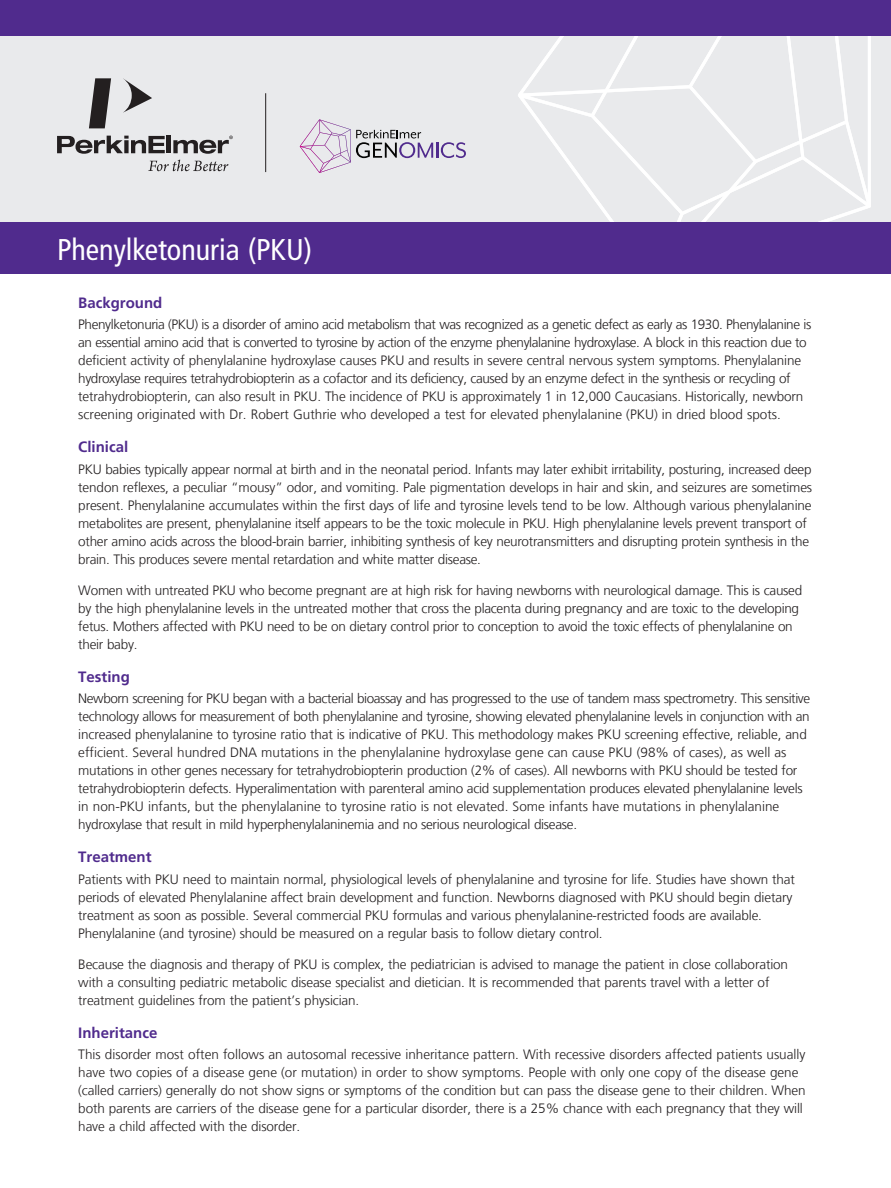
<style>
.page{position:relative;width:891px;height:1188px;background:#fff}
.page>*{position:absolute;margin:0;border:0;box-sizing:border-box;transform-origin:0 0}
.Product_name{font:condensed 30px "Frutiger LT Com";color:#fff}
.Signoff_Address{font:700 15px "Frutiger LT Com";color:#502b8d}
.Signoff_Address-2{font:300 13.5px/18px "Frutiger LT Com";letter-spacing:-.01em;color:#231f20}
.Signoff_Address-3{font:300 13.5px/18px "Frutiger LT Com";letter-spacing:-.03em;color:#231f20}
</style>
<div class="page">
<div style="left:0;top:0;width:891px;height:222px;background:#e6e7e9"></div>
<svg style="left:518px;top:36px;width:353px;height:186px"></svg>
<div style="left:0;top:0;width:891px;height:36px;background:#502b8d"></div>
<svg style="left:300px;top:119px;width:166px;height:54px"></svg>
<svg style="left:57px;top:136px;width:108px;height:18px"></svg>
<hr style="left:167px;top:136px;width:4px;height:17px;background:#231f20">
<svg style="left:123px;top:78px;width:29px;height:35px"></svg>
<svg style="left:89px;top:78px;width:22px;height:50px"></svg>
<svg style="left:173px;top:136px;width:60px;height:18px"></svg>
<svg style="left:148px;top:160px;width:80px;height:11px"></svg>
<hr style="left:265px;top:93px;width:1px;height:79px;background:#231f20">
<div style="left:0;top:222px;width:891px;height:52px;background:#502b8d"></div>
<p class="Product_name" style="left:57px;top:232px;width:257px">Phenylketonuria (PKU)</p>
<p class="Signoff_Address" style="left:78px;top:294px;width:86px">Background</p>
<p class="Signoff_Address-3" style="left:78px;top:316px;width:735px">Phenylketonuria (PKU) is a disorder of amino acid metabolism that was recognized as a genetic defect as early as 1930. Phenylalanine is an essential amino acid that is converted to tyrosine by action of the enzyme phenylalanine hydroxylase. A block in this reaction due to deficient activity of phenylalanine hydroxylase causes PKU and results in severe central nervous system symptoms. Phenylalanine hydroxylase requires tetrahydrobiopterin as a cofactor and its deficiency, caused by an enzyme defect in the synthesis or recycling of tetrahydrobiopterin, can also result in PKU. The incidence of PKU is approximately 1 in 12,000 Caucasians. Historically, newborn screening originated with Dr. Robert Guthrie who developed a test for elevated phenylalanine (PKU) in dried blood spots.</p>
<p class="Signoff_Address" style="left:78px;top:438px;width:52px">Clinical</p>
<p class="Signoff_Address-2" style="left:78px;top:460px;width:735px">PKU babies typically appear normal at birth and in the neonatal period. Infants may later exhibit irritability, posturing, increased deep tendon reflexes, a peculiar “mousy” odor, and vomiting. Pale pigmentation develops in hair and skin, and seizures are sometimes present. Phenylalanine accumulates within the first days of life and tyrosine levels tend to be low. Although various phenylalanine metabolites are present, phenylalanine itself appears to be the toxic molecule in PKU. High phenylalanine levels prevent transport of other amino acids across the blood-brain barrier, inhibiting synthesis of key neurotransmitters and disrupting protein synthesis in the brain. This produces severe mental retardation and white matter disease.</p>
<p class="Signoff_Address-2" style="left:78px;top:582px;width:725px">Women with untreated PKU who become pregnant are at high risk for having newborns with neurological damage. This is caused by the high phenylalanine levels in the untreated mother that cross the placenta during pregnancy and are toxic to the developing fetus. Mothers affected with PKU need to be on dietary control prior to conception to avoid the toxic effects of phenylalanine on their baby.</p>
<p class="Signoff_Address" style="left:78px;top:668px;width:53px">Testing</p>
<p class="Signoff_Address-2" style="left:78px;top:690px;width:734px">Newborn screening for PKU began with a bacterial bioassay and has progressed to the use of tandem mass spectrometry. This sensitive technology allows for measurement of both phenylalanine and tyrosine, showing elevated phenylalanine levels in conjunction with an increased phenylalanine to tyrosine ratio that is indicative of PKU. This methodology makes PKU screening effective, reliable, and efficient. Several hundred DNA mutations in the phenylalanine hydroxylase gene can cause PKU (98% of cases), as well as mutations in other genes necessary for tetrahydrobiopterin production (2% of cases). All newborns with PKU should be tested for tetrahydrobiopterin defects. Hyperalimentation with parenteral amino acid supplementation produces elevated phenylalanine levels in non-PKU infants, but the phenylalanine to tyrosine ratio is not elevated. Some infants have mutations in phenylalanine hydroxylase that result in mild hyperphenylalaninemia and no serious neurological disease.</p>
<p class="Signoff_Address" style="left:78px;top:848px;width:75px">Treatment</p>
<p class="Signoff_Address-2" style="left:78px;top:870px;width:718px">Patients with PKU need to maintain normal, physiological levels of phenylalanine and tyrosine for life. Studies have shown that periods of elevated Phenylalanine affect brain development and function. Newborns diagnosed with PKU should begin dietary treatment as soon as possible. Several commercial PKU formulas and various phenylalanine-restricted foods are available.<br>Phenylalanine (and tyrosine) should be measured on a regular basis to follow dietary control.</p>
<p class="Signoff_Address-2" style="left:78px;top:956px;width:711px">Because the diagnosis and therapy of PKU is complex, the pediatrician is advised to manage the patient in close collaboration with a consulting pediatric metabolic disease specialist and dietician. It is recommended that parents travel with a letter of treatment guidelines from the patient’s physician.</p>
<p class="Signoff_Address" style="left:78px;top:1024px;width:81px">Inheritance</p>
<p class="Signoff_Address-2" style="left:78px;top:1046px;width:729px">This disorder most often follows an autosomal recessive inheritance pattern. With recessive disorders affected patients usually have two copies of a disease gene (or mutation) in order to show symptoms. People with only one copy of the disease gene (called carriers) generally do not show signs or symptoms of the condition but can pass the disease gene to their children. When both parents are carriers of the disease gene for a particular disorder, there is a 25% chance with each pregnancy that they will have a child affected with the disorder.</p>
</div>
